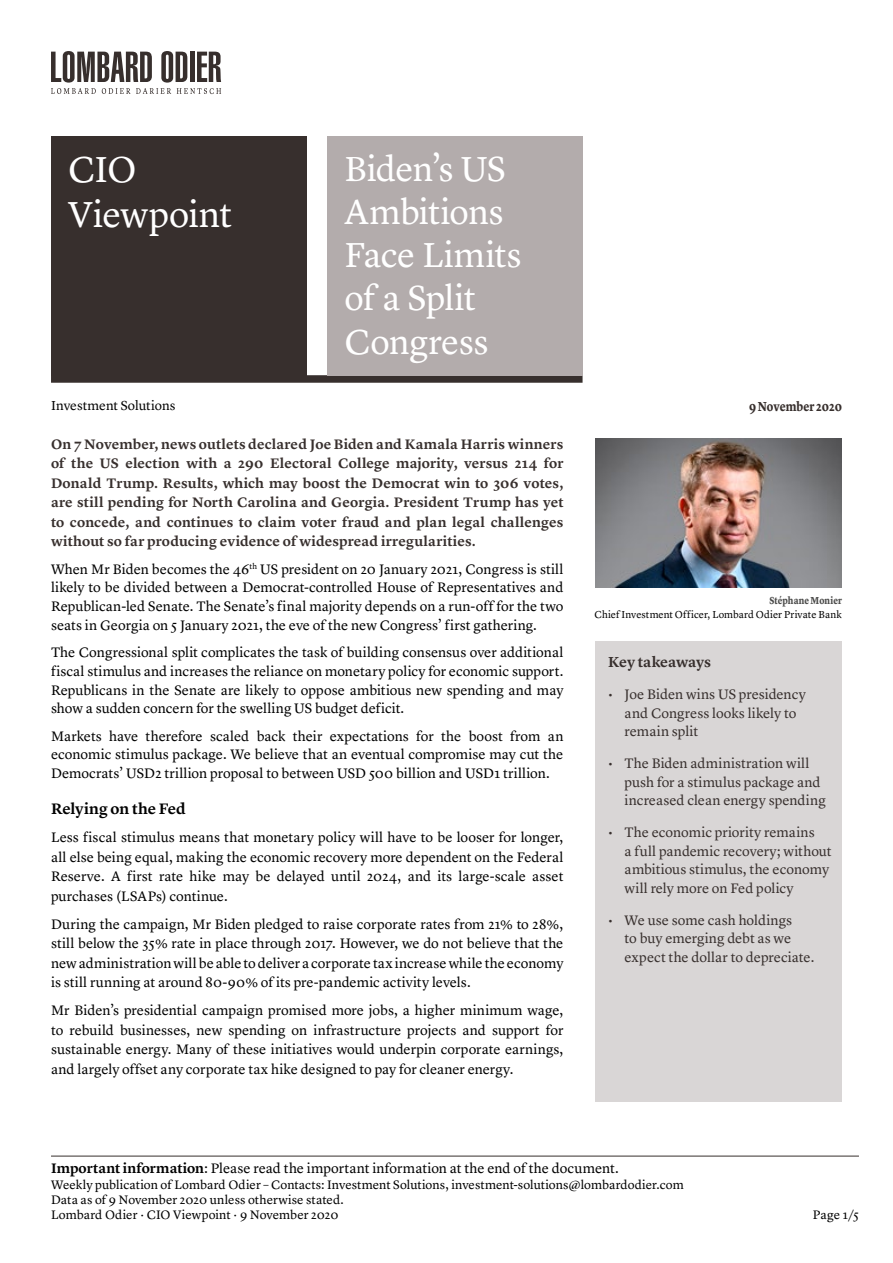
<style>
.page{position:relative;width:893px;height:1263px;background:#fff}
.page>*{position:absolute;margin:0;border:0;box-sizing:border-box;transform-origin:0 0}
.t1{font:37.5px/45px "Lyon Text";letter-spacing:-.015em;color:#fff}
.t2{font:36px/43.2px "Lyon Text";letter-spacing:-.015em;color:#fff}
.t3{font:600 15.75px "Lyon Text";letter-spacing:-.005em;color:#000}
.t4{font:600 15px "Lyon Text";letter-spacing:-.005em;color:#372f2d}
.t5{font:14.25px/19.5px "Lyon Text";color:#000;text-align:justify}
.t6{font:600 14.25px/19.5px "Lyon Text";letter-spacing:.01em;color:#372f2d;text-align:justify}
.t7{font:14.25px/18.8px "Lyon Text";color:#372f2d}
.t8{font:13.5px "Lyon Text";color:#000}
.t9{font:700 13.5px "Lyon Text";color:#372f2d;scale:.82 1}
.t10{font:12.75px/15.3px "Lyon Text";color:#000}
.t11{font:10.5px "Lyon Text";letter-spacing:.005em;color:#000}
.t12{font:700 10.5px "Lyon Text";letter-spacing:.005em;color:#4a4a49;scale:.82 1}
.s1{font-weight:600}
</style>
<div class="page">
<svg style="left:51px;top:51px;width:170px;height:43px"></svg>
<div style="left:51px;top:375px;width:532px;height:8px;background:#372f2d"></div>
<hr style="left:51px;top:1156px;width:808px;height:1px;background:#372f2d">
<div style="left:51px;top:136px;width:255px;height:239px;background:#372f2d"></div>
<div style="left:327px;top:136px;width:256px;height:240px;background:#b3acac"></div>
<img style="left:595px;top:438px;width:247px;height:150px">
<div style="left:595px;top:641px;width:247px;height:460px;background:#d9d6d6"></div>
<h1 class="t1" style="left:68px;top:143px;width:165px">CIO<br>Viewpoint</h1>
<h2 class="t2" style="left:344px;top:144px;width:178px">Biden’s US<br>Ambitions<br>Face Limits of a Split<br>Congress</h2>
<p class="t8" style="left:51px;top:395px;width:126px">Investment Solutions</p>
<p class="t9" style="left:749px;top:396px;width:115px">9 November 2020</p>
<p class="t6" style="left:51px;top:433px;width:514px">On 7 November, news outlets declared Joe Biden and Kamala Harris winners of the US election with a 290 Electoral College majority, versus 214 for Donald Trump. Results, which may boost the Democrat win to 306 votes, are still pending for North Carolina and Georgia. President Trump has yet to concede, and continues to claim voter fraud and plan legal challenges without so far producing evidence of widespread irregularities.</p>
<p class="t5" style="left:51px;top:558px;width:514px;line-height:18.8px">When Mr Biden becomes the 46<sup>th</sup> US president on 20 January 2021, Congress is still likely to be divided between a Democrat-controlled House of Representatives and Republican-led Senate. The Senate’s final majority depends on a run-off for the two seats in Georgia on 5 January 2021, the eve of the new Congress’ first gathering.</p>
<p class="t5" style="left:51px;top:642px;width:514px;line-height:18.8px">The Congressional split complicates the task of building consensus over additional fiscal stimulus and increases the reliance on monetary policy for economic support.<br>Republicans in the Senate are likely to oppose ambitious new spending and may show a sudden concern for the swelling US budget deficit.</p>
<p class="t5" style="left:51px;top:725px;width:514px;line-height:18.8px">Markets have therefore scaled back their expectations for the boost from an economic stimulus package. We believe that an eventual compromise may cut the Democrats’ USD2 trillion proposal to between USD 500 billion and USD1 trillion.</p>
<p class="t3" style="left:51px;top:797px;width:136px">Relying on the Fed</p>
<p class="t5" style="left:51px;top:826px;width:514px">Less fiscal stimulus means that monetary policy will have to be looser for longer, all else being equal, making the economic recovery more dependent on the Federal Reserve. A first rate hike may be delayed until 2024, and its large-scale asset purchases (LSAPs) continue.</p>
<p class="t5" style="left:51px;top:913px;width:514px">During the campaign, Mr Biden pledged to raise corporate rates from 21% to 28%, still below the 35% rate in place through 2017. However, we do not believe that the new administration will be able to deliver a corporate tax increase while the economy is still running at around 80-90% of its pre-pandemic activity levels.</p>
<p class="t5" style="left:51px;top:999px;width:514px">Mr Biden’s presidential campaign promised more jobs, a higher minimum wage, to rebuild businesses, new spending on infrastructure projects and support for sustainable energy. Many of these initiatives would underpin corporate earnings, and largely offset any corporate tax hike designed to pay for cleaner energy.</p>
<p class="t12" style="left:769px;top:592px;width:90px">Stéphane Monier</p>
<p class="t11" style="left:595px;top:606px;width:249px">Chief Investment Officer, Lombard Odier Private Bank</p>
<p class="t4" style="left:608px;top:651px;width:105px">Key takeaways</p>
<p class="t7" style="left:625px;top:683px;width:183px;text-indent:-17px">• Joe Biden wins US presidency and Congress looks likely to remain split</p>
<p class="t7" style="left:625px;top:752px;width:203px;text-indent:-17px">• The Biden administration will push for a stimulus package and increased clean energy spending</p>
<p class="t7" style="left:625px;top:821px;width:208px;text-indent:-17px">• The economic priority remains<br>a full pandemic recovery; without ambitious stimulus, the economy will rely more on Fed policy</p>
<p class="t7" style="left:625px;top:909px;width:191px;text-indent:-17px">• We use some cash holdings<br>to buy emerging debt as we expect the dollar to depreciate.</p>
<p class="t5" style="left:51px;top:1157px;width:569px"><span class="s1">Important information</span>: Please read the important information at the end of the document.</p>
<p class="t10" style="left:51px;top:1175px;width:634px">Weekly publication of Lombard Odier – Contacts: Investment Solutions, investment-solutions@lombardodier.com<br>Data as of 9 November 2020 unless otherwise stated.<br>Lombard Odier · CIO Viewpoint · 9 November 2020</p>
<p class="t10" style="left:813px;top:1206px;width:47px">Page 1/5</p>
</div>
